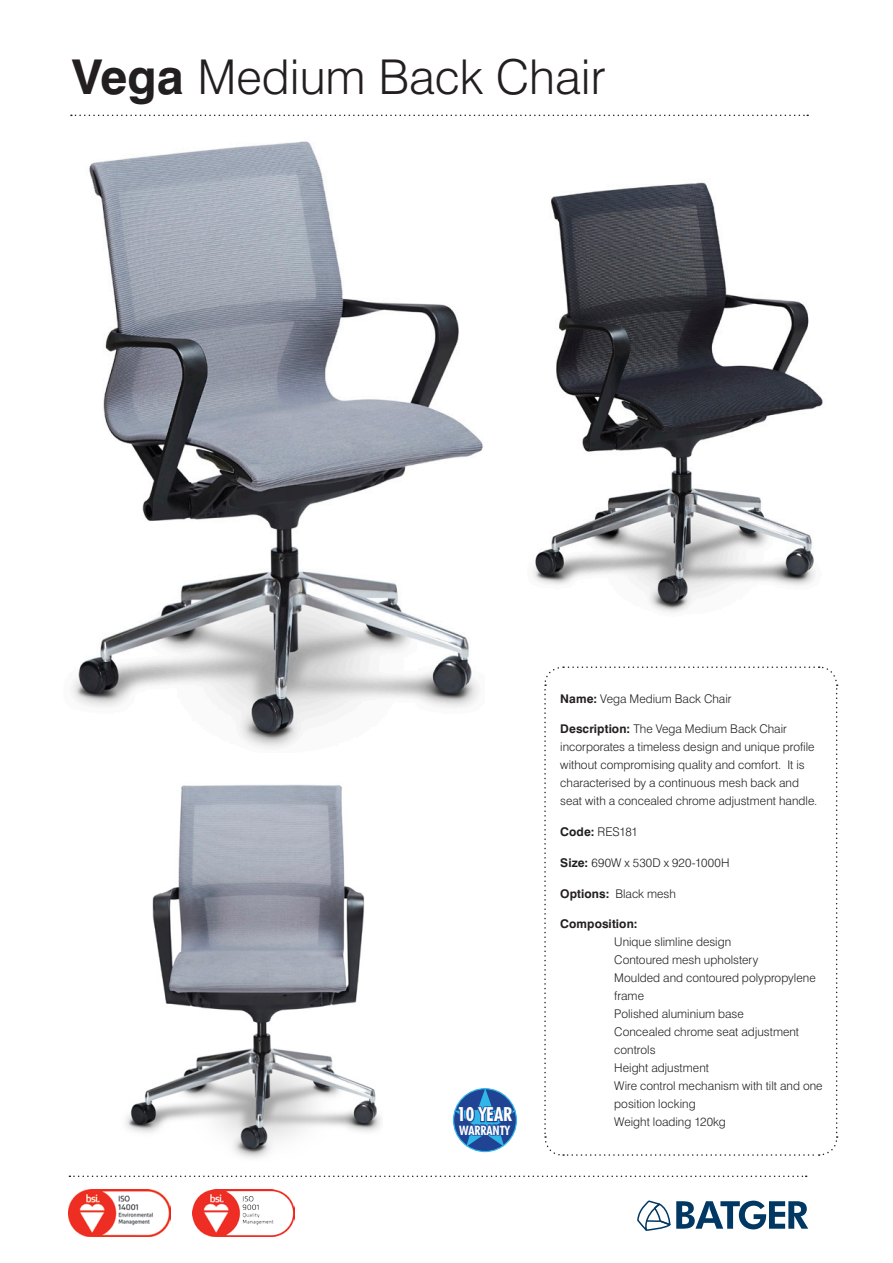
<style>
.page{position:relative;width:893px;height:1263px;background:#fff}
.page>*{position:absolute;margin:0;border:0;box-sizing:border-box;transform-origin:0 0}
.t1{font:300 48px "Swiss 721 BT";color:#231f20}
.t2{font:700 condensed 19.5px "Futura BT";color:#fff}
.t3{font:700 condensed 13.05px "Futura BT";color:#fff}
.other_sizes{font:300 12px/18px "Swiss 721 BT";color:#231f20}
.s1{font-weight:700}
</style>
<div class="page">
<svg style="left:455px;top:1088px;width:61px;height:65px"></svg>
<svg style="left:71px;top:115px;width:737px;height:1px"></svg>
<svg style="left:69px;top:1175px;width:738px;height:2px"></svg>
<svg style="left:637px;top:1200px;width:171px;height:31px"></svg>
<img style="left:69px;top:1189px;width:101px;height:47px">
<img style="left:193px;top:1189px;width:101px;height:47px">
<svg style="left:544px;top:666px;width:294px;height:490px"></svg>
<img style="left:72px;top:141px;width:411px;height:607px">
<img style="left:533px;top:182px;width:290px;height:430px">
<img style="left:126px;top:784px;width:255px;height:374px">
<p class="t1" style="left:72px;top:48px;width:535px"><span class="s1">Vega</span> Medium Back Chair</p>
<p class="t2" style="left:457px;top:1102px;width:56px">10 YEAR</p>
<p class="t3" style="left:459px;top:1122px;width:52px">WARRANTY</p>
<p class="other_sizes" style="left:560px;top:689px;width:173px"><span class="s1">Name:</span> Vega Medium Back Chair</p>
<p class="other_sizes" style="left:560px;top:720px;width:259px"><span class="s1">Description:</span> The Vega Medium Back Chair incorporates a timeless design and unique profile without compromising quality and comfort. It is characterised by a continuous mesh back and seat with a concealed chrome adjustment handle.</p>
<p class="other_sizes" style="left:560px;top:823px;width:79px"><span class="s1">Code:</span> RES181</p>
<p class="other_sizes" style="left:560px;top:853px;width:171px"><span class="s1">Size:</span> 690W x 530D x 920-1000H</p>
<p class="other_sizes" style="left:560px;top:884px;width:117px"><span class="s1">Options:</span> Black mesh</p>
<p class="other_sizes" style="left:614px;top:915px;width:210px;text-indent:-54px"><span class="s1">Composition:<br></span>Unique slimline design<br>Contoured mesh upholstery<br>Moulded and contoured polypropylene frame<br>Polished aluminium base<br>Concealed chrome seat adjustment controls<br>Height adjustment<br>Wire control mechanism with tilt and one position locking<br>Weight loading 120kg</p>
</div>
